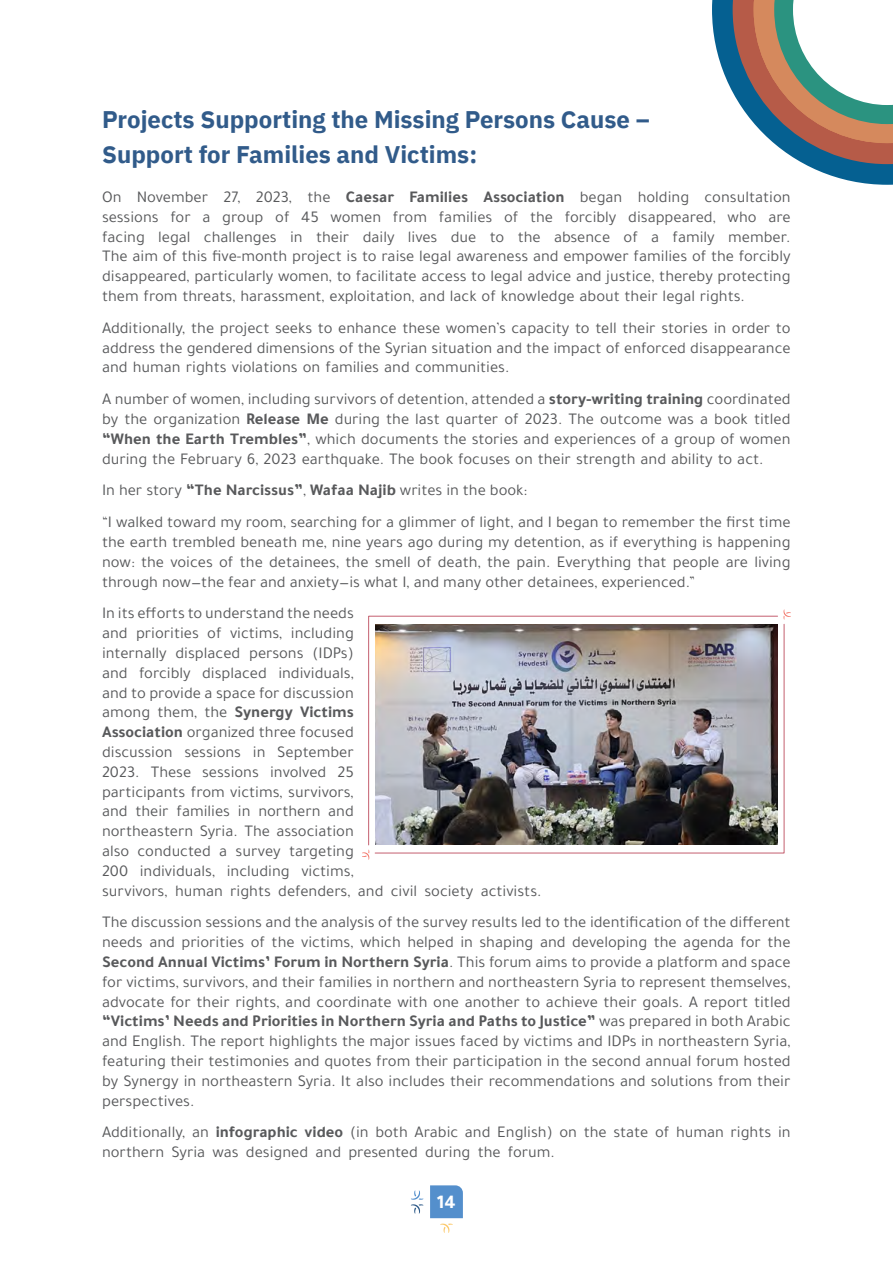
<style>
.page{position:relative;width:893px;height:1263px;background:#fff}
.page>*{position:absolute;margin:0;border:0;box-sizing:border-box;transform-origin:0 0}
.t1{font:700 24px/34.5px "IBM Plex Sans Arabic";color:#315b8a}
.t2{font:700 19.5px "Tajawal";color:#fff}
.t3{font:16.5px/19.8px "Tajawal";color:#58595b}
.t4{font:700 16.5px "Tajawal";color:#58595b}
.s1{font-weight:700}
.s2{font-weight:400}
</style>
<div class="page">
<svg style="left:430px;top:1185px;width:33px;height:48px"></svg>
<svg style="left:411px;top:1190px;width:12px;height:23px"></svg>
<svg style="left:362px;top:850px;width:7px;height:10px"></svg>
<svg style="left:783px;top:609px;width:8px;height:10px"></svg>
<svg style="left:368px;top:616px;width:410px;height:229px"></svg>
<svg style="left:375px;top:624px;width:409px;height:229px"></svg>
<img style="left:375px;top:624px;width:403px;height:221px">
<svg style="left:712px;top:0;width:181px;height:185px"></svg>
<h1 class="t1" style="left:102px;top:103px;width:549px">Projects Supporting the Missing Persons Cause –<br>Support for Families and Victims:</h1>
<p class="t3" style="left:102px;top:187px;width:21px">On</p>
<p class="t3" style="left:137px;top:187px;width:73px">November</p>
<p class="t3" style="left:223px;top:187px;width:19px">27,</p>
<p class="t3" style="left:256px;top:187px;width:38px">2023,</p>
<p class="t3" style="left:307px;top:187px;width:25px">the</p>
<p class="t4" style="left:346px;top:184px;width:50px">Caesar</p>
<p class="t4" style="left:409px;top:184px;width:60px">Families</p>
<p class="t4" style="left:483px;top:184px;width:83px">Association</p>
<p class="t3" style="left:580px;top:187px;width:44px">began</p>
<p class="t3" style="left:638px;top:187px;width:53px">holding</p>
<p class="t3" style="left:704px;top:187px;width:88px">consultation</p>
<p class="t3" style="left:102px;top:207px;width:58px">sessions</p>
<p class="t3" style="left:170px;top:207px;width:22px">for</p>
<p class="t3" style="left:203px;top:207px;width:10px">a</p>
<p class="t3" style="left:222px;top:207px;width:43px">group</p>
<p class="t3" style="left:275px;top:207px;width:16px">of</p>
<p class="t3" style="left:301px;top:207px;width:19px">45</p>
<p class="t3" style="left:331px;top:207px;width:52px">women</p>
<p class="t3" style="left:393px;top:207px;width:36px">from</p>
<p class="t3" style="left:439px;top:207px;width:55px">families</p>
<p class="t3" style="left:504px;top:207px;width:16px">of</p>
<p class="t3" style="left:530px;top:207px;width:25px">the</p>
<p class="t3" style="left:565px;top:207px;width:53px">forcibly</p>
<p class="t3" style="left:628px;top:207px;width:89px">disappeared,</p>
<p class="t3" style="left:728px;top:207px;width:31px">who</p>
<p class="t3" style="left:768px;top:207px;width:24px">are</p>
<p class="t3" style="left:102px;top:226px;width:690px">facing<br>The aim of this five-month project is to raise legal awareness and empower families of the forcibly disappeared, particularly women, to facilitate access to legal advice and justice, thereby protecting them from threats, harassment, exploitation, and lack of knowledge about their legal rights.</p>
<p class="t3" style="left:102px;top:318px;width:690px;text-align:justify">Additionally, the project seeks to enhance these womens’ capacity to tell their stories in order to address the gendered dimensions of the Syrian situation and the impact of enforced disappearance and human rights violations on families and communities.</p>
<p class="t3" style="left:102px;top:389px;width:690px;text-align:justify">A number of women, including survivors of detention, attended a <span class="s1">story-writing training</span> coordinated by the organization <span class="s1">Release Me</span> during the last quarter of 2023. The outcome was a book titled <span class="s1">“When the Earth Trembles</span> ,<span class="s1">”</span> which documents the stories and experiences of a group of women during the February 6, 2023 earthquake. The book focuses on their strength and ability to act.</p>
<p class="t3" style="left:102px;top:474px;width:690px;line-height:31.8px">In her story <span class="s1">“The Narcissus</span> ,<span class="s1">” Wafaa Najib</span> writes in the book:<br>I“ walked toward my room, searching for a glimmer of light, and I began to remember the first time</p>
<p class="t3" style="left:102px;top:532px;width:690px;text-align:justify">the earth trembled beneath me, nine years ago during my detention, as if everything is happening now: the voices of the detainees, the smell of death, the pain. Everything that people are living through now—the fear and anxiety—is what ,I and many other detainees, experienced “.</p>
<p class="t3" style="left:102px;top:603px;width:253px;text-align:right">In its efforts to understand the needs including</p>
<p class="t3" style="left:158px;top:226px;width:34px">legal</p>
<p class="t3" style="left:204px;top:226px;width:74px">challenges</p>
<p class="t3" style="left:290px;top:226px;width:14px">in</p>
<p class="t3" style="left:316px;top:226px;width:35px">their</p>
<p class="t3" style="left:363px;top:226px;width:33px">daily</p>
<p class="t3" style="left:408px;top:226px;width:31px">lives</p>
<p class="t3" style="left:518px;top:226px;width:25px">the</p>
<p class="t3" style="left:554px;top:226px;width:58px">absence</p>
<p class="t3" style="left:623px;top:226px;width:16px">of</p>
<p class="t3" style="left:672px;top:226px;width:44px">family</p>
<p class="t3" style="left:728px;top:226px;width:64px">member.</p>
<p class="t3" style="left:451px;top:226px;width:27px">due</p>
<p class="t3" style="left:490px;top:226px;width:16px">to</p>
<p class="t3" style="left:651px;top:226px;width:10px">a</p>
<p class="t3" style="left:136px;top:623px;width:64px">priorities</p>
<p class="t3" style="left:207px;top:623px;width:16px">of</p>
<p class="t3" style="left:230px;top:623px;width:54px">victims,</p>
<p class="t3" style="left:102px;top:623px;width:27px">and</p>
<p class="t3" style="left:102px;top:643px;width:66px">internally</p>
<p class="t3" style="left:175px;top:643px;width:66px">displaced</p>
<p class="t3" style="left:249px;top:643px;width:56px">persons</p>
<p class="t3" style="left:312px;top:643px;width:43px">(IDPs(</p>
<p class="t3" style="left:139px;top:663px;width:53px">forcibly</p>
<p class="t3" style="left:202px;top:663px;width:66px">displaced</p>
<p class="t3" style="left:278px;top:663px;width:77px">individuals,</p>
<p class="t3" style="left:102px;top:663px;width:27px">and</p>
<p class="t3" style="left:102px;top:682px;width:253px">and to provide a space for discussion</p>
<p class="t4" style="left:102px;top:700px;width:253px"><span class="s2">among them, the</span> Synergy Victims</p>
<p class="t3" style="left:102px;top:722px;width:253px"><span class="s1">Association</span> organized three focused</p>
<p class="t3" style="left:277px;top:742px;width:78px">September</p>
<p class="t3" style="left:102px;top:742px;width:72px">discussion</p>
<p class="t3" style="left:184px;top:742px;width:58px">sessions</p>
<p class="t3" style="left:253px;top:742px;width:14px">in</p>
<p class="t3" style="left:102px;top:762px;width:39px">2023.</p>
<p class="t3" style="left:102px;top:781px;width:253px">participants from victims, survivors,</p>
<p class="t3" style="left:328px;top:801px;width:27px">and</p>
<p class="t3" style="left:337px;top:762px;width:18px">25</p>
<p class="t3" style="left:151px;top:762px;width:42px">These</p>
<p class="t3" style="left:202px;top:762px;width:58px">sessions</p>
<p class="t3" style="left:270px;top:762px;width:58px">involved</p>
<p class="t3" style="left:135px;top:801px;width:35px">their</p>
<p class="t3" style="left:177px;top:801px;width:55px">families</p>
<p class="t3" style="left:238px;top:801px;width:14px">in</p>
<p class="t3" style="left:258px;top:801px;width:64px">northern</p>
<p class="t3" style="left:102px;top:801px;width:27px">and</p>
<p class="t3" style="left:102px;top:821px;width:253px">northeastern Syria. The association</p>
<p class="t3" style="left:289px;top:841px;width:66px">targeting</p>
<p class="t3" style="left:102px;top:841px;width:29px">also</p>
<p class="t3" style="left:138px;top:841px;width:75px">conducted</p>
<p class="t3" style="left:219px;top:841px;width:10px">a</p>
<p class="t3" style="left:236px;top:841px;width:47px">survey</p>
<p class="t3" style="left:102px;top:861px;width:441px">200<br>survivors, human rights defenders, and civil society activists.</p>
<p class="t3" style="left:102px;top:912px;width:690px;text-align:justify">The discussion sessions and the analysis of the survey results led to the identification of the different needs and priorities of the victims, which helped in shaping and developing the agenda for the <span class="s1">Second Annual Victims’ Forum in Northern Syria</span>. This forum aims to provide a platform and space for victims, survivors, and their families in northern and northeastern Syria to represent themselves, advocate for their rights, and coordinate with one another to achieve their goals A. report titled <span class="s1">“Victims’ Needs and Priorities in Northern Syria and Paths to Justice”</span> was prepared in both Arabic and English. The report highlights the major issues faced by victims and IDPs in northeastern Syria, featuring their testimonies and quotes from their participation in the second annual forum hosted by Synergy in northeastern Syria It. also includes their recommendations and solutions from their perspectives.</p>
<p class="t3" style="left:102px;top:1122px;width:690px">Additionally, an <span class="s1">infographic video</span> (in both Arabic and English) on the state of human rights in northern Syria was designed and presented during the forum.</p>
<p class="t3" style="left:140px;top:861px;width:77px">individuals,</p>
<p class="t3" style="left:227px;top:861px;width:64px">including</p>
<p class="t3" style="left:301px;top:861px;width:54px">victims,</p>
<p class="t2" style="left:437px;top:1187px;width:20px">14</p>
</div>
